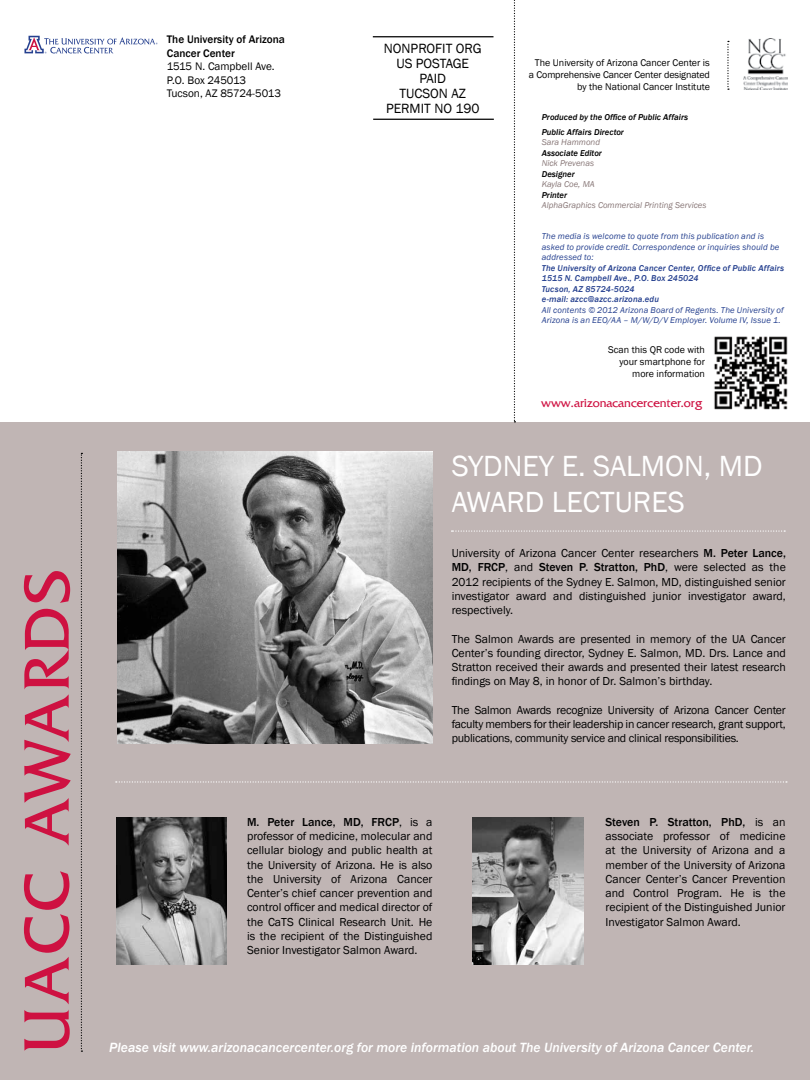
<style>
.page{position:relative;width:810px;height:1080px;background:#fff}
.page>*{position:absolute;margin:0;border:0;box-sizing:border-box;transform-origin:0 0}
.t1{font:66.25px "Fritz Quadrata";letter-spacing:.045em;color:#ce1141}
.t2{font:30px "Franklin Gothic";color:#fff}
.t3{font:italic 500 13.75px "Franklin Gothic";color:#fff}
.t4{font:13.75px/15px "Franklin Gothic";color:#000;text-align:center}
.t5{font:12.5px "Fritz Quadrata";color:#ce1141}
.t6{font:11.88px/14.2px "Franklin Gothic";color:#000;text-align:justify}
.t7{font:11.25px/13.5px "Franklin Gothic";color:#000}
.t8{font:500 11.25px/13.5px "Franklin Gothic";color:#000}
.t9{font:10px/12px "Franklin Gothic";color:#000;text-align:right}
.t10{font:italic 8.75px/10.5px "Franklin Gothic";letter-spacing:.015em;color:#25408f}
.t11{font:italic 500 8.75px/10.5px "Franklin Gothic";letter-spacing:.015em;color:#25408f}
.t12{font:italic 500 8.75px/15px "Franklin Gothic";color:#000}
.t13{font:italic 8.75px "Franklin Gothic";color:#877}
.s1{font-weight:500}
</style>
<div class="page">
<div style="left:0;top:422px;width:810px;height:658px;background:#c0b5b4"></div>
<svg style="left:81px;top:453px;width:1px;height:599px"></svg>
<svg style="left:514px;top:0;width:1px;height:422px"></svg>
<svg style="left:727px;top:41px;width:2px;height:49px"></svg>
<img style="left:744px;top:39px;width:43px;height:50px">
<svg style="left:24px;top:35px;width:134px;height:19px"></svg>
<hr style="left:373px;top:36px;width:121px;height:1px;background:#000">
<hr style="left:373px;top:119px;width:121px;height:1px;background:#000">
<img style="left:714px;top:336px;width:74px;height:74px">
<img style="left:117px;top:452px;width:316px;height:291px">
<img style="left:472px;top:817px;width:111px;height:148px">
<img style="left:116px;top:817px;width:111px;height:148px">
<svg style="left:116px;top:781px;width:671px;height:2px"></svg>
<svg style="left:452px;top:530px;width:333px;height:2px"></svg>
<h1 class="t1" style="left:11px;top:1053px;width:478px;rotate:-90deg">UACC AWARDs</h1>
<p class="t8" style="left:167px;top:33px;width:120px">The University of Arizona<br>Cancer Center</p>
<p class="t7" style="left:167px;top:60px;width:116px">1515 N. Campbell Ave.<br>P.O. Box 245013<br>Tucson, AZ 85724-5013</p>
<p class="t4" style="left:384px;top:41px;width:99px">NONPROFIT ORG<br>US POSTAGE<br>PAID<br>TUCSON AZ<br>PERMIT NO 190</p>
<p class="t9" style="left:529px;top:57px;width:183px">The University of Arizona Cancer Center is a Comprehensive Cancer Center designated by the National Cancer Institute</p>
<p class="t12" style="left:542px;top:110px;width:148px">Produced by the Office of Public Affairs<br>Public Affairs Director</p>
<p class="t13" style="left:542px;top:137px;width:60px">Sara Hammond</p>
<p class="t12" style="left:542px;top:146px;width:62px">Associate Editor</p>
<p class="t13" style="left:542px;top:158px;width:54px">Nick Prevenas</p>
<p class="t12" style="left:542px;top:167px;width:35px">Designer</p>
<p class="t13" style="left:542px;top:179px;width:54px">Kayla Coe, MA</p>
<p class="t12" style="left:542px;top:188px;width:27px">Printer</p>
<p class="t13" style="left:542px;top:200px;width:166px">AlphaGraphics Commercial Printing Services</p>
<p class="t10" style="left:542px;top:231px;width:239px">The media is welcome to quote from this publication and is asked to provide credit. Correspondence or inquiries should be addressed to:</p>
<p class="t11" style="left:542px;top:263px;width:244px">The University of Arizona Cancer Center, Office of Public Affairs 1515 N. Campbell Ave., P.O. Box 245024<br>Tucson, AZ 85724-5024<br>e-mail: azcc@azcc.arizona.edu</p>
<p class="t10" style="left:542px;top:305px;width:244px">All contents © 2012 Arizona Board of Regents. The University of<br>Arizona is an EEO/AA – M/W/D/V Employer. Volume IV, Issue 1.</p>
<p class="t9" style="left:608px;top:344px;width:98px">Scan this QR code with your smartphone for more information</p>
<p class="t5" style="left:541px;top:396px;width:163px">www.arizonacancercenter.org</p>
<h2 class="t2" style="left:452px;top:447px;width:50px">Sydne</h2>
<h2 class="t2" style="left:539px;top:447px;width:91px">y E. Salmon</h2>
<h2 class="t2" style="left:704px;top:447px;width:60px">, MD</h2>
<h2 class="t2" style="left:452px;top:483px;width:35px">Award</h2>
<h2 class="t2" style="left:552px;top:483px;width:33px">Lectures</h2>
<p class="t6" style="left:452px;top:546px;width:336px">University of Arizona Cancer Center researchers <span class="s1">M. Peter Lance, MD, FRCP</span>, and <span class="s1">Steven P. Stratton, PhD</span>, were selected as the 2012 recipients of the Sydney E. Salmon, MD, distinguished senior investigator award and distinguished junior investigator award, respectively.</p>
<p class="t6" style="left:452px;top:632px;width:336px">The Salmon Awards are presented in memory of the UA Cancer Center’s founding director, Sydney E. Salmon, MD. Drs. Lance and Stratton received their awards and presented their latest research findings on May 8, in honor of Dr. Salmon’s birthday.</p>
<p class="t6" style="left:452px;top:703px;width:336px">The Salmon Awards recognize University of Arizona Cancer Center faculty members for their leadership in cancer research, grant support, publications, community service and clinical responsibilities.</p>
<p class="t6" style="left:247px;top:815px;width:187px"><span class="s1">M. Peter Lance, MD, FRCP</span>, is a professor of medicine, molecular and cellular biology and public health at the University of Arizona. He is also the University of Arizona Cancer Center’s chief cancer prevention and control officer and medical director of the CaTS Clinical Research Unit. He is the recipient of the Distinguished Senior Investigator Salmon Award.</p>
<p class="t6" style="left:606px;top:815px;width:181px"><span class="s1">Steven P. Stratton, PhD,</span> is an associate professor of medicine at the University of Arizona and a member of the University of Arizona Cancer Center’s Cancer Prevention and Control Program. He is the recipient of the Distinguished Junior Investigator Salmon Award.</p>
<p class="t3" style="left:109px;top:1038px;width:646px">Please visit www.arizonacancercenter.org for more information about The University of Arizona Cancer Center.</p>
</div>
